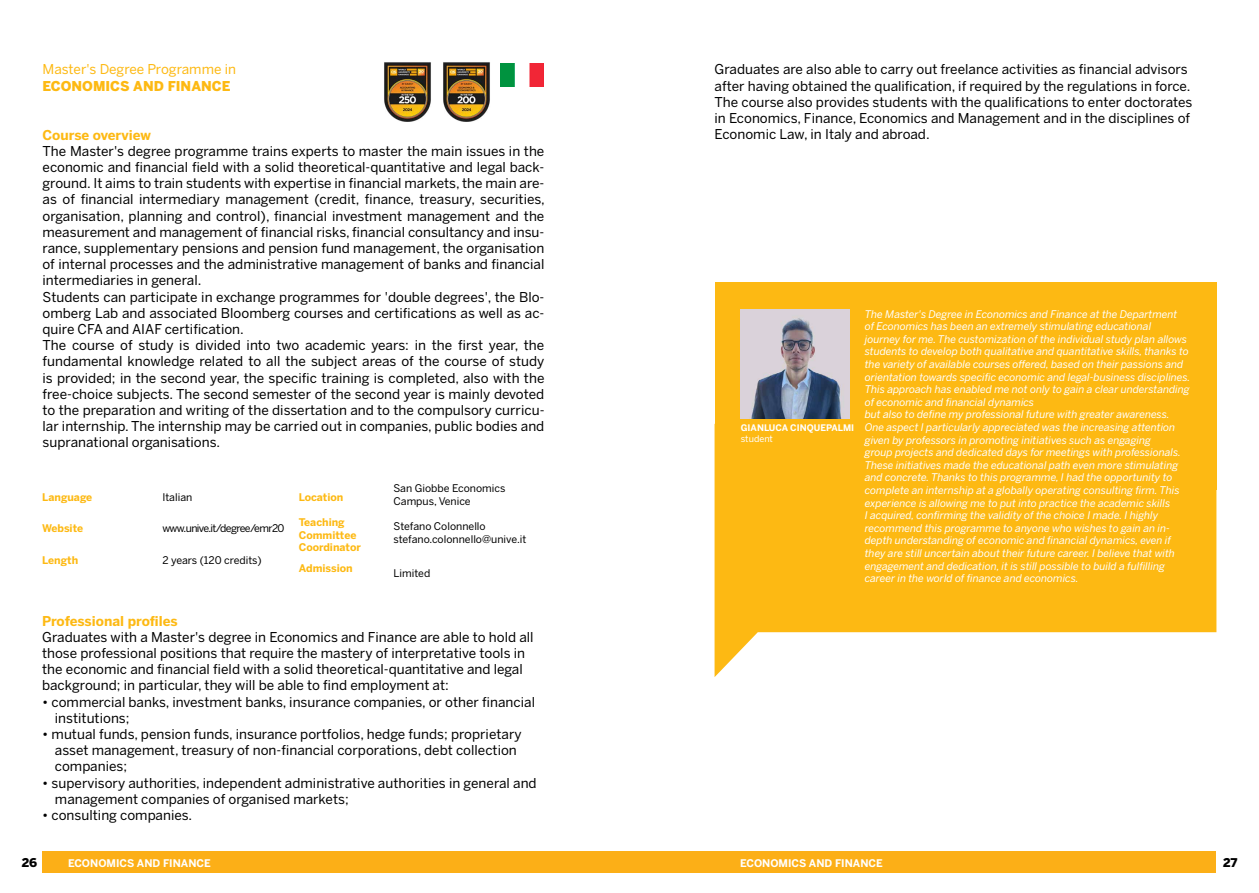
<style>
.page{position:relative;width:1259px;height:893px;background:#fff}
.page>*{position:absolute;margin:0;border:0;box-sizing:border-box;transform-origin:0 0}
.t1{font:13.5px/16.2px "Benton Sans";color:#000}
.t2{font:700 13.5px "Benton Sans";letter-spacing:-.005em;color:#fdb913}
.t3{font:13.5px "Benton Sans";color:#fdb913}
.t4{font:900 13.5px "Benton Sans";color:#fdb913}
.t5{font:900 12px "Benton Sans";color:#000}
.t6{font:italic 10.5px/12.6px "Benton Sans";letter-spacing:-.005em;color:#fff}
.t7{font:10.5px/12.6px "Benton Sans";color:#000}
.t8{font:700 10.5px/12.6px "Benton Sans";color:#fdb913}
.t9{font:700 10.5px "Benton Sans";color:#fff}
.t10{font:10.5px "Benton Sans";letter-spacing:-.06em;color:#000}
.t11{font:700 9px "Benton Sans";color:#fff}
.t12{font:9px "Benton Sans";color:#fff}
</style>
<div class="page">
<div style="left:43px;top:852px;width:1173px;height:21px;background:#fcaf17"></div>
<img style="left:500px;top:64px;width:44px;height:23px">
<img style="left:443px;top:62px;width:47px;height:60px">
<img style="left:384px;top:62px;width:47px;height:60px">
<div style="left:715px;top:283px;width:501px;height:207px;background:#fdb913"></div>
<svg style="left:714px;top:424px;width:502px;height:253px;fill:#fdb913"></svg>
<img style="left:740px;top:309px;width:109px;height:109px">
<p class="t3" style="left:43px;top:61px;width:195px">Master's Degree Programme in</p>
<p class="t4" style="left:43px;top:78px;width:190px">ECONOMICS AND FINANCE</p>
<p class="t2" style="left:43px;top:127px;width:110px">Course overview</p>
<p class="t1" style="left:43px;top:143px;width:504px">The Master's degree programme trains experts to master the main issues in the economic and financial field with a solid theoretical-quantitative and legal back&shy;ground. It aims to train students with expertise in financial markets, the main are&shy;as of financial intermediary management (credit, finance, treasury, securities, organisation, planning and control), financial investment management and the measurement and management of financial risks, financial consultancy and insu&shy;rance, supplementary pensions and pension fund management, the organisation of internal processes and the administrative management of banks and financial intermediaries in general.<br>Students can participate in exchange programmes for 'double degrees', the Blo&shy;omberg Lab and associated Bloomberg courses and certifications as well as ac&shy;quire CFA and AIAF certification.<br>The course of study is divided into two academic years: in the first year, the fundamental knowledge related to all the subject areas of the course of study is provided; in the second year, the specific training is completed, also with the free-choice subjects. The second semester of the second year is mainly devoted to the preparation and writing of the dissertation and to the compulsory curricu&shy;lar internship. The internship may be carried out in companies, public bodies and supranational organisations.</p>
<p class="t8" style="left:42px;top:490px;width:52px">Language</p>
<p class="t8" style="left:42px;top:522px;width:43px">Website</p>
<p class="t8" style="left:42px;top:553px;width:37px">Length</p>
<p class="t7" style="left:162px;top:490px;width:32px">Italian</p>
<p class="t10" style="left:162px;top:522px;width:124px">www.unive.it/degree/emr20</p>
<p class="t7" style="left:162px;top:553px;width:101px">2 years (120 credits)</p>
<p class="t8" style="left:299px;top:490px;width:46px">Location</p>
<p class="t8" style="left:299px;top:516px;width:64px">Teaching<br>Committee<br>Coordinator</p>
<p class="t8" style="left:299px;top:562px;width:55px">Admission</p>
<p class="t7" style="left:393px;top:482px;width:113px">San Giobbe Economics<br>Campus, Venice</p>
<p class="t7" style="left:393px;top:520px;width:134px">Stefano Colonnello stefano.colonnello@unive.it</p>
<p class="t7" style="left:393px;top:566px;width:38px">Limited</p>
<p class="t2" style="left:42px;top:613px;width:137px">Professional profiles</p>
<p class="t1" style="left:42px;top:629px;width:493px">Graduates with a Master's degree in Economics and Finance are able to hold all those professional positions that require the mastery of interpretative tools in the economic and financial field with a solid theoretical-quantitative and legal background; in particular, they will be able to find employment at:</p>
<p class="t1" style="left:55px;top:693px;width:481px;text-indent:-13px">• commercial banks, investment banks, insurance companies, or other financial institutions;</p>
<p class="t1" style="left:55px;top:726px;width:468px;text-indent:-13px">• mutual funds, pension funds, insurance portfolios, hedge funds; proprietary asset management, treasury of non-financial corporations, debt collection companies;</p>
<p class="t1" style="left:55px;top:774px;width:483px;text-indent:-13px">• supervisory authorities, independent administrative authorities in general and management companies of organised markets;</p>
<p class="t1" style="left:42px;top:807px;width:152px">• consulting companies.</p>
<p class="t1" style="left:714px;top:61px;width:479px">Graduates are also able to carry out freelance activities as financial advisors after having obtained the qualification, if required by the regulations in force.<br>The course also provides students with the qualifications to enter doctorates in Economics, Finance, Economics and Management and in the disciplines of Economic Law, in Italy and abroad.</p>
<p class="t11" style="left:741px;top:422px;width:115px">GIANLUCA CINQUEPALMI</p>
<p class="t12" style="left:741px;top:433px;width:34px">student</p>
<p class="t6" style="left:865px;top:307px;width:327px">The Master's Degree in Economics and Finance at the Department<br>of Economics has been an extremely stimulating educational<br>journey for me. The customization of the individual study plan allows students to develop both qualitative and quantitative skills, thanks to the variety of available courses offered, based on their passions and orientation towards specific economic and legal-business disciplines.<br>This approach has enabled me not only to gain a clear understanding of economic and financial dynamics<br>but also to define my professional future with greater awareness.<br>One aspect I particularly appreciated was the increasing attention given by professors in promoting initiatives such as engaging<br>group projects and dedicated days for meetings with professionals.<br>These initiatives made the educational path even more stimulating and concrete. Thanks to this programme, I had the opportunity to complete an internship at a globally operating consulting firm. This experience is allowing me to put into practice the academic skills<br>I acquired, confirming the validity of the choice I made. I highly recommend this programme to anyone who wishes to gain an in&shy;depth understanding of economic and financial dynamics, even if they are still uncertain about their future career. I believe that with engagement and dedication, it is still possible to build a fulfilling career in the world of finance and economics.</p>
<p class="t5" style="left:22px;top:856px;width:17px">26</p>
<p class="t9" style="left:68px;top:856px;width:144px">ECONOMICS AND FINANCE</p>
<p class="t5" style="left:1223px;top:856px;width:15px">27</p>
<p class="t9" style="left:740px;top:856px;width:144px">ECONOMICS AND FINANCE</p>
</div>
